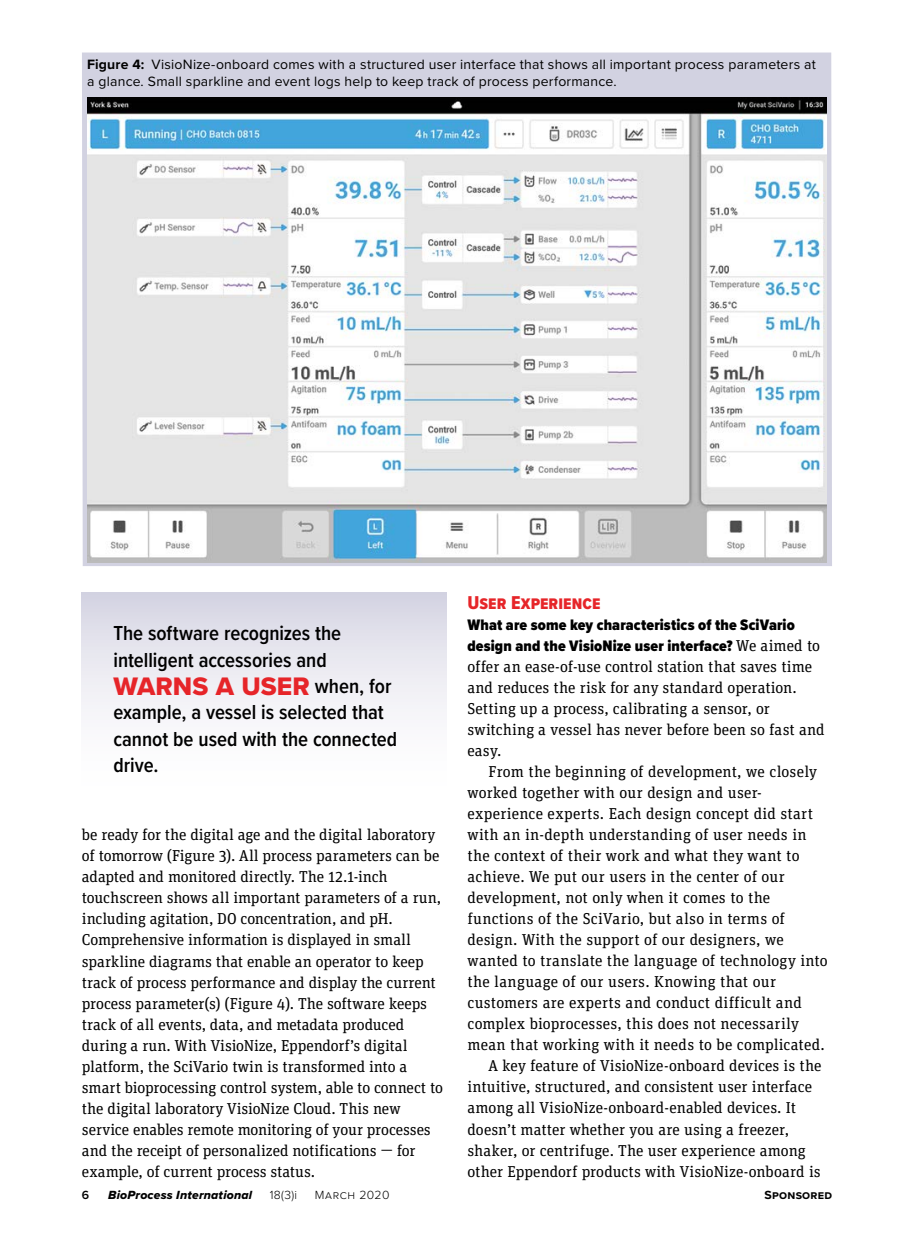
<style>
.page{position:relative;width:914px;height:1237px;background:#fff}
.page>*{position:absolute;margin:0;border:0;box-sizing:border-box;transform-origin:0 0}
.t1{font:26.25px "Proxima Nova Extrabld";color:#e62529}
.t2{font:600 21px/26.2px "Proxima Nova Cond";color:#000}
.t3{font:19.25px "Proxima Nova Cond Extrabld";letter-spacing:.005em;color:#e62529}
.t4{font:15.75px/21px "Unit Slab Pro";color:#000}
.t5{font:900 15.75px/21px "Proxima Nova Cond";letter-spacing:.01em;color:#000}
.t6{font:14px/17.5px "Proxima Nova";letter-spacing:.015em;color:#000}
.t7{font:12.25px "Proxima Nova Extrabld It";letter-spacing:.015em;color:#000}
.t8{font:300 12.25px "Proxima Nova";letter-spacing:.04em;color:#000}
.t9{font:700 12.25px "Proxima Nova";letter-spacing:.02em;color:#000}
.t10{font:600 12.25px "Proxima Nova";color:#000}
.s1{font-weight:700}
.s2{font-family:"Proxima Nova Cond";font-weight:600;font-size:21px;color:#000}
.s3{font-family:"Unit Slab Pro";font-weight:400}
</style>
<div class="page">
<div style="left:82px;top:52px;width:750px;height:514px;background:#d2d2e1"></div>
<img style="left:87px;top:97px;width:739px;height:465px">
<div style="left:82px;top:592px;width:364px;height:210px;background:linear-gradient(to bottom,#d9d8e5,#fff)"></div>
<p class="t6" style="left:87px;top:55px;width:730px"><span class="s1">Figure 4:</span> VisioNize-onboard comes with a structured user interface that shows all important process parameters at a glance. Small sparkline and event logs help to keep track of process performance.</p>
<h2 class="t2" style="left:113px;top:619px;width:229px">The software recognizes the intelligent accessories and</h2>
<h1 class="t1" style="left:113px;top:666px;width:279px">WARNS A USER <span class="s2">when, for</span></h1>
<h2 class="t2" style="left:113px;top:698px;width:285px">example, a vessel is selected that cannot be used with the connected drive.</h2>
<p class="t4" style="left:82px;top:824px;width:362px">be ready for the digital age and the digital laboratory of tomorrow (Figure 3). All process parameters can be adapted and monitored directly. The 12.1-inch touchscreen shows all important parameters of a run, including agitation, DO concentration, and pH.<br>Comprehensive information is displayed in small sparkline diagrams that enable an operator to keep track of process performance and display the current process parameter(s) (Figure 4). The software keeps track of all events, data, and metadata produced during a run. With VisioNize, Eppendorf’s digital platform, the SciVario twin is transformed into a smart bioprocessing control system, able to connect to the digital laboratory VisioNize Cloud. This new service enables remote monitoring of your processes and the receipt of personalized notifications — for example, of current process status.</p>
<p class="t3" style="left:467px;top:588px;width:134px">User Experience</p>
<p class="t5" style="left:467px;top:614px;width:354px">What are some key characteristics of the SciVario design and the VisioNize user interface? <span class="s3">We aimed to</span></p>
<p class="t4" style="left:467px;top:656px;width:358px">offer an ease-of-use control station that saves time and reduces the risk for any standard operation.<br>Setting up a process, calibrating a sensor, or switching a vessel has never before been so fast and easy.</p>
<p class="t4" style="left:488px;top:761px;width:330px">From the beginning of development, we closely</p>
<p class="t4" style="left:467px;top:782px;width:296px">worked together with our design and user-</p>
<p class="t4" style="left:467px;top:803px;width:347px">experience experts. Each design concept did start</p>
<p class="t4" style="left:467px;top:824px;width:340px">with an in-depth understanding of user needs in</p>
<p class="t4" style="left:467px;top:845px;width:333px">the context of their work and what they want to</p>
<p class="t4" style="left:467px;top:865px;width:319px">achieve. We put our users in the center of our</p>
<p class="t4" style="left:467px;top:886px;width:304px">development, not only when it comes to the</p>
<p class="t4" style="left:467px;top:907px;width:319px">functions of the SciVario, but also in terms of</p>
<p class="t4" style="left:467px;top:928px;width:318px">design. With the support of our designers, we</p>
<p class="t4" style="left:467px;top:949px;width:362px">wanted to translate the language of technology into</p>
<p class="t4" style="left:467px;top:970px;width:310px">the language of our users. Knowing that our</p>
<p class="t4" style="left:467px;top:991px;width:336px">customers are experts and conduct difficult and</p>
<p class="t4" style="left:467px;top:1012px;width:333px">complex bioprocesses, this does not necessarily</p>
<p class="t4" style="left:467px;top:1033px;width:359px">mean that working with it needs to be complicated.</p>
<p class="t4" style="left:488px;top:1054px;width:334px">A key feature of VisioNize-onboard devices is the</p>
<p class="t4" style="left:467px;top:1075px;width:346px">intuitive, structured, and consistent user interface</p>
<p class="t4" style="left:467px;top:1096px;width:330px">among all VisioNize-onboard-enabled devices. It</p>
<p class="t4" style="left:467px;top:1117px;width:323px">doesn’t matter whether you are using a freezer,</p>
<p class="t4" style="left:467px;top:1138px;width:339px">shaker, or centrifuge. The user experience among</p>
<p class="t4" style="left:467px;top:1159px;width:355px">other Eppendorf products with VisioNize-onboard is</p>
<p class="t10" style="left:82px;top:1185px;width:9px">6</p>
<p class="t7" style="left:108px;top:1185px;width:145px">BioProcess International</p>
<p class="t8" style="left:270px;top:1185px;width:29px">18(3)i</p>
<p class="t8" style="left:315px;top:1185px;width:76px">March 2020</p>
<p class="t9" style="left:764px;top:1185px;width:69px">Sponsored</p>
</div>
